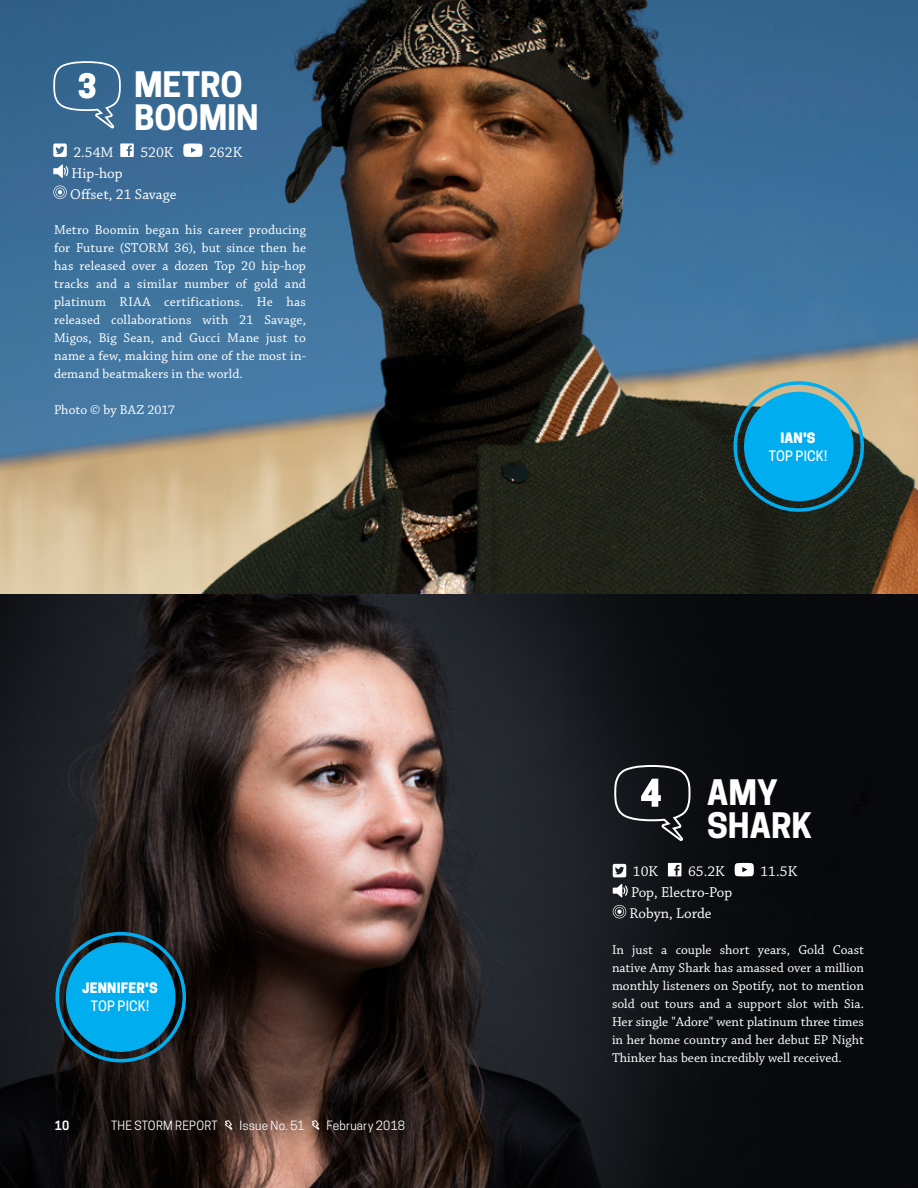
<style>
.page{position:relative;width:918px;height:1188px;background:#fff}
.page>*{position:absolute;margin:0;border:0;box-sizing:border-box;transform-origin:0 0}
.t1{font:700 33px/33px "Cooper Hewitt";letter-spacing:-.005em;color:#fff}
.t2{font:15px "Chaparral Pro";color:#fff}
.t3{font:13.5px/18px "Chaparral Pro";color:#fff;text-align:justify}
.t4{font:500 13.5px "Cooper Hewitt";letter-spacing:.01em;color:#fff}
.t5{font:800 13.5px "Cooper Hewitt";letter-spacing:.01em;color:#fff}
.t6{font:12px "Cooper Hewitt";letter-spacing:.015em;color:#fff}
.t7{font:600 12px "Cooper Hewitt";color:#fff}
</style>
<div class="page">
<img style="left:0;top:0;width:918px;height:1188px">
<svg style="left:53px;top:143px;width:14px;height:14px"></svg>
<svg style="left:120px;top:143px;width:14px;height:14px"></svg>
<svg style="left:183px;top:143px;width:20px;height:14px"></svg>
<svg style="left:53px;top:164px;width:15px;height:14px"></svg>
<svg style="left:53px;top:185px;width:14px;height:14px"></svg>
<div style="left:891px;top:796px;width:27px;height:392px;background:#090a0e"></div>
<svg style="left:613px;top:864px;width:13px;height:13px"></svg>
<svg style="left:668px;top:863px;width:13px;height:13px"></svg>
<svg style="left:735px;top:863px;width:19px;height:13px"></svg>
<svg style="left:613px;top:884px;width:15px;height:13px"></svg>
<svg style="left:613px;top:905px;width:13px;height:13px"></svg>
<svg style="left:614px;top:765px;width:77px;height:76px;background:#34363a"></svg>
<svg style="left:53px;top:61px;width:68px;height:67px;background:#547ea1"></svg>
<div style="left:66px;top:942px;width:110px;height:110px;background:#00aeef;border-radius:50%"></div>
<div style="left:55px;top:932px;width:131px;height:130px;border:4px solid #00aeef;border-radius:50%"></div>
<div style="left:73px;top:949px;width:96px;height:96px;border:4px solid #00aeef;border-radius:50%"></div>
<svg style="left:224px;top:1120px;width:9px;height:10px"></svg>
<svg style="left:311px;top:1120px;width:9px;height:10px"></svg>
<div style="left:744px;top:392px;width:110px;height:109px;background:#00aeef;border-radius:50%"></div>
<div style="left:733px;top:381px;width:131px;height:131px;border:4px solid #00aeef;border-radius:50%"></div>
<div style="left:751px;top:399px;width:96px;height:95px;border:4px solid #00aeef;border-radius:50%"></div>
<p class="t1" style="left:134px;top:68px;width:126px">METRO<br>BOOMIN</p>
<p class="t2" style="left:73px;top:144px;width:42px">2.54M</p>
<p class="t2" style="left:140px;top:144px;width:35px">520K</p>
<p class="t2" style="left:209px;top:144px;width:35px">262K</p>
<p class="t2" style="left:72px;top:165px;width:53px">Hip-hop</p>
<p class="t2" style="left:70px;top:186px;width:108px">Offset, 21 Savage</p>
<p class="t3" style="left:54px;top:221px;width:254px">Metro Boomin began his career producing for Future (STORM 36), but since then he has released over a dozen Top 20 hip-hop tracks and a similar number of gold and platinum RIAA certifications. He has released collaborations with 21 Savage, Migos, Big Sean, and Gucci Mane just to name a few, making him one of the most in&shy;demand beatmakers in the world.</p>
<p class="t3" style="left:54px;top:401px;width:122px">Photo © by BAZ 2017</p>
<p class="t5" style="left:82px;top:980px;width:77px">JENNIFER'S</p>
<p class="t4" style="left:91px;top:998px;width:60px">TOP PICK!</p>
<p class="t7" style="left:55px;top:1118px;width:16px">10</p>
<p class="t6" style="left:111px;top:1118px;width:108px">THE STORM REPORT</p>
<p class="t6" style="left:239px;top:1118px;width:67px">Issue No. 51</p>
<p class="t6" style="left:326px;top:1118px;width:80px">February 2018</p>
<p class="t5" style="left:780px;top:429px;width:37px">IAN'S</p>
<p class="t4" style="left:769px;top:448px;width:60px">TOP PICK!</p>
<p class="t1" style="left:707px;top:776px;width:72px">AMY</p>
<p class="t1" style="left:707px;top:809px;width:106px">SHARK</p>
<p class="t2" style="left:633px;top:863px;width:27px">10K</p>
<p class="t2" style="left:688px;top:863px;width:38px">65.2K</p>
<p class="t2" style="left:760px;top:863px;width:38px">11.5K</p>
<p class="t2" style="left:631px;top:884px;width:103px">Pop, Electro-Pop</p>
<p class="t2" style="left:630px;top:905px;width:84px">Robyn, Lorde</p>
<p class="t3" style="left:612px;top:941px;width:254px">In just a couple short years, Gold Coast native Amy Shark has amassed over a million monthly listeners on Spotify, not to mention sold out tours and a support slot with Sia.<br>Her single "Adore" went platinum three times in her home country and her debut EP Night Thinker has been incredibly well received.</p>
</div>
